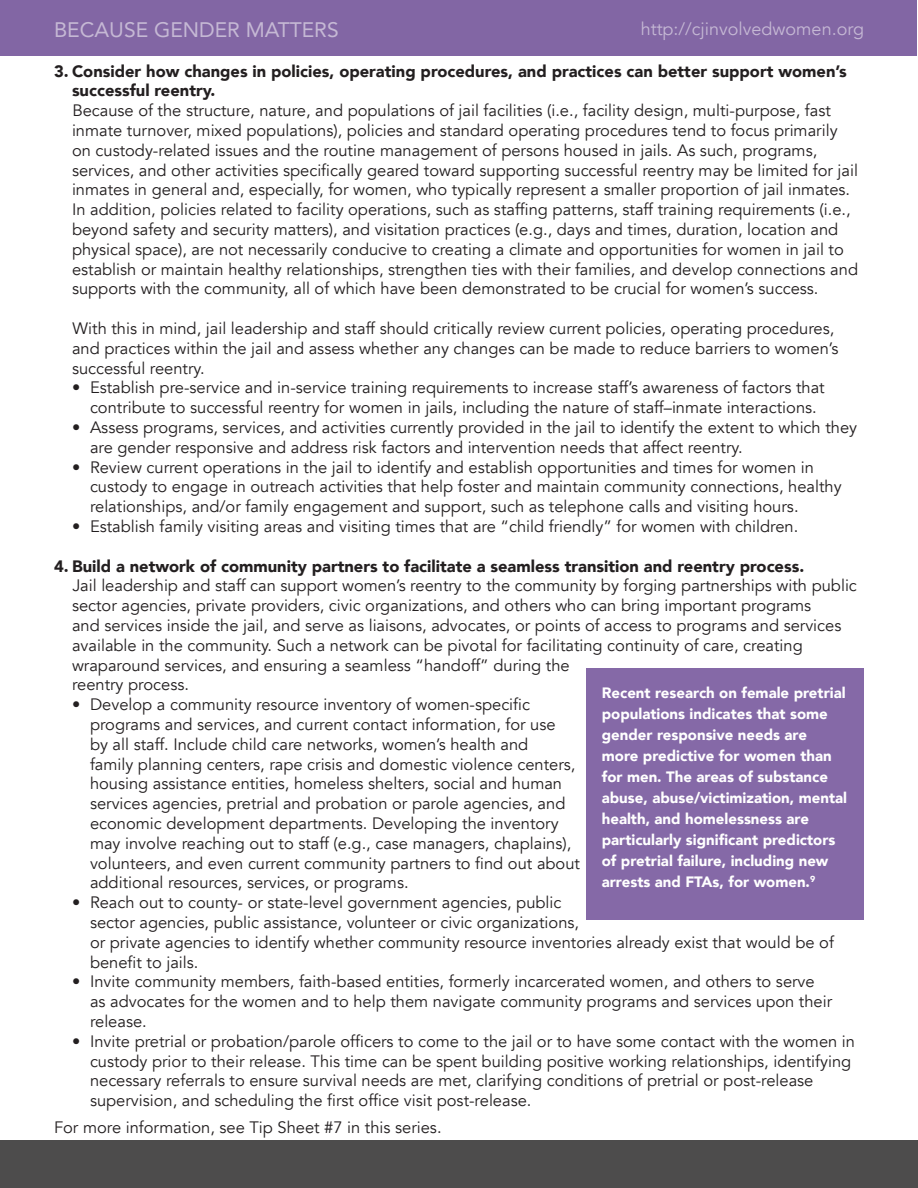
<style>
.page{position:relative;width:918px;height:1188px;background:#fff}
.page>*{position:absolute;margin:0;border:0;box-sizing:border-box;transform-origin:0 0}
.t1{font:21px "Avenir";color:#c5b8d4}
.t2{font:18px "Avenir";color:#c5b8d4}
.t3{font:16.5px/19.8px "Avenir";color:#231f20}
.t4{font:900 16.5px/19.8px "Avenir";color:#231f20}
.t5{font:900 15px/21px "Avenir";color:#fff}
</style>
<div class="page">
<div style="left:1px;top:1px;width:916px;height:55px;background:#8266a4"></div>
<div style="left:0;top:1px;width:12px;height:55px;background:#8266a4"></div>
<div style="left:0;top:1141px;width:918px;height:47px;background:#4d4c4c"></div>
<div style="left:587px;top:668px;width:277px;height:252px;background:#8569a7"></div>
<p class="t1" style="left:54px;top:13px;width:286px">BECAUSE GENDER MATTERS</p>
<p class="t2" style="left:641px;top:18px;width:225px">http://cjinvolvedwomen.org</p>
<p class="t4" style="left:72px;top:61px;width:776px;text-indent:-18px">3. Consider how changes in policies, operating procedures, and practices can better support women’s successful reentry.</p>
<p class="t3" style="left:72px;top:101px;width:788px">Because of the structure, nature, and populations of jail facilities (i.e., facility design, multi-purpose, fast inmate turnover, mixed populations), policies and standard operating procedures tend to focus primarily on custody-related issues and the routine management of persons housed in jails. As such, programs, services, and other activities specifically geared toward supporting successful reentry may be limited for jail inmates in general and, especially, for women, who typically represent a smaller proportion of jail inmates.<br>In addition, policies related to facility operations, such as staffing patterns, staff training requirements (i.e., beyond safety and security matters), and visitation practices (e.g., days and times, duration, location and physical space), are not necessarily conducive to creating a climate and opportunities for women in jail to establish or maintain healthy relationships, strengthen ties with their families, and develop connections and supports with the community, all of which have been demonstrated to be crucial for women’s success.</p>
<p class="t3" style="left:72px;top:319px;width:768px">With this in mind, jail leadership and staff should critically review current policies, operating procedures, and practices within the jail and assess whether any changes can be made to reduce barriers to women’s successful reentry.</p>
<p class="t3" style="left:90px;top:378px;width:736px;text-indent:-18px">• Establish pre-service and in-service training requirements to increase staff’s awareness of factors that contribute to successful reentry for women in jails, including the nature of staff–inmate interactions.</p>
<p class="t3" style="left:90px;top:418px;width:769px;text-indent:-18px">• Assess programs, services, and activities currently provided in the jail to identify the extent to which they are gender responsive and address risk factors and intervention needs that affect reentry.</p>
<p class="t3" style="left:90px;top:457px;width:753px;text-indent:-18px">• Review current operations in the jail to identify and establish opportunities and times for women in custody to engage in outreach activities that help foster and maintain community connections, healthy relationships, and/or family engagement and support, such as telephone calls and visiting hours.</p>
<p class="t3" style="left:72px;top:517px;width:728px">• Establish family visiting areas and visiting times that are “child friendly” for women with children.</p>
<p class="t4" style="left:54px;top:556px;width:752px">4. Build a network of community partners to facilitate a seamless transition and reentry process.</p>
<p class="t3" style="left:72px;top:576px;width:786px">Jail leadership and staff can support women’s reentry to the community by forging partnerships with public sector agencies, private providers, civic organizations, and others who can bring important programs<br>and services inside the jail, and serve as liaisons, advocates, or points of access to programs and services available in the community. Such a network can be pivotal for facilitating continuity of care, creating wraparound services, and ensuring a seamless “handoff” during the<br>reentry process.</p>
<p class="t3" style="left:90px;top:695px;width:492px;text-indent:-18px">• Develop a community resource inventory of women-specific programs and services, and current contact information, for use<br>by all staff. Include child care networks, women’s health and<br>family planning centers, rape crisis and domestic violence centers, housing assistance entities, homeless shelters, social and human services agencies, pretrial and probation or parole agencies, and economic development departments. Developing the inventory may involve reaching out to staff (e.g., case managers, chaplains), volunteers, and even current community partners to find out about additional resources, services, or programs.</p>
<p class="t3" style="left:90px;top:893px;width:745px;text-indent:-18px">• Reach out to county- or state-level government agencies, public<br>sector agencies, public assistance, volunteer or civic organizations,<br>or private agencies to identify whether community resource inventories already exist that would be of benefit to jails.</p>
<p class="t3" style="left:90px;top:972px;width:744px;text-indent:-18px">• Invite community members, faith-based entities, formerly incarcerated women, and others to serve as advocates for the women and to help them navigate community programs and services upon their release.</p>
<p class="t3" style="left:90px;top:1031px;width:767px;text-indent:-18px">• Invite pretrial or probation/parole officers to come to the jail or to have some contact with the women in custody prior to their release. This time can be spent building positive working relationships, identifying necessary referrals to ensure survival needs are met, clarifying conditions of pretrial or post-release supervision, and scheduling the first office visit post-release.</p>
<p class="t3" style="left:54px;top:1118px;width:389px">For more information, see Tip Sheet #7 in this series.</p>
<p class="t5" style="left:602px;top:682px;width:247px">Recent research on female pretrial populations indicates that some gender responsive needs are more predictive for women than for men. The areas of substance abuse, abuse/victimization, mental health, and homelessness are particularly significant predictors of pretrial failure, including new arrests and FTAs, for women.<sup>9</sup></p>
</div>
